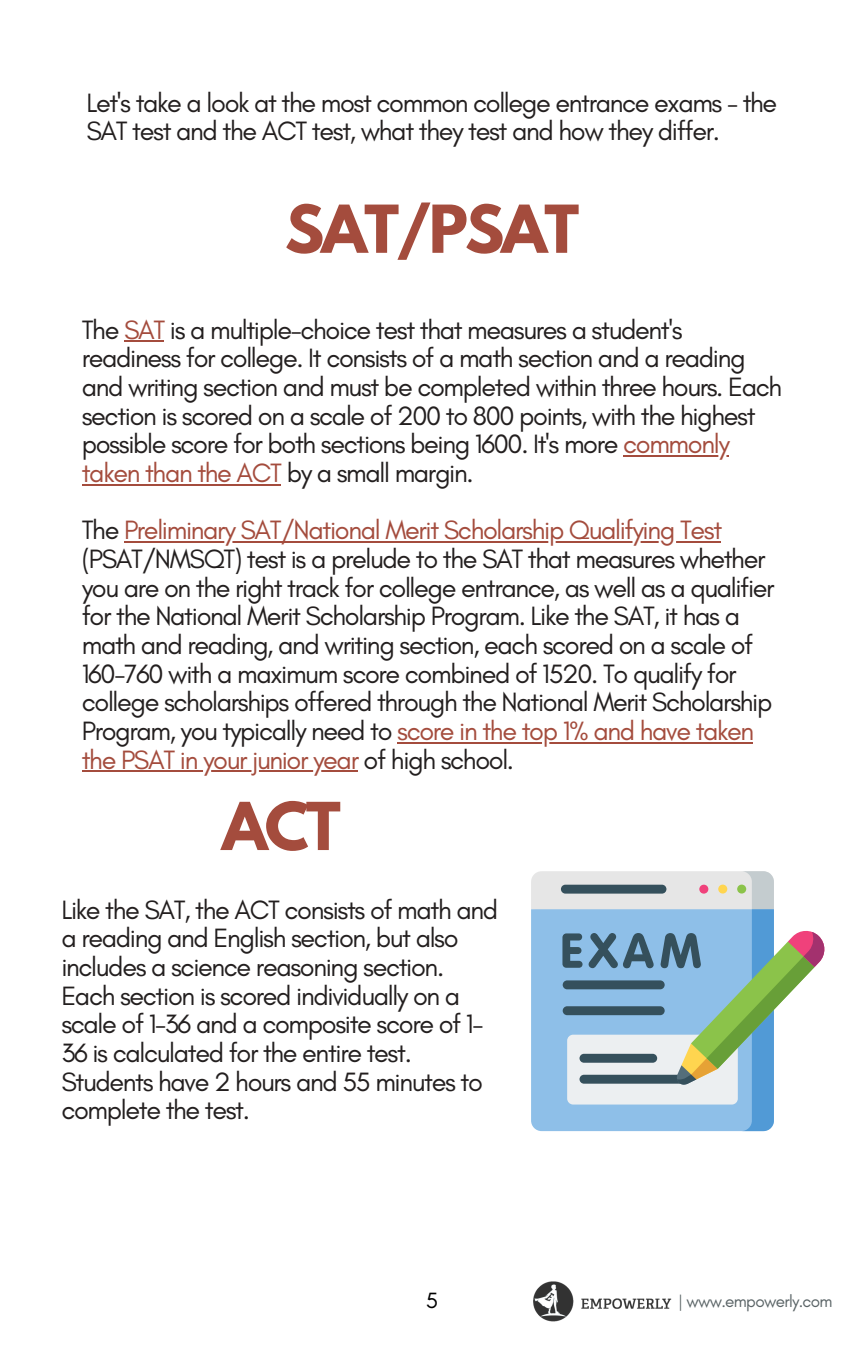
<style>
.page{position:relative;width:864px;height:1350px;background:#fff}
.page>*{position:absolute;margin:0;border:0;box-sizing:border-box;transform-origin:0 0}
.t1{font:700 58.5px "League Spartan";letter-spacing:-.05em;color:#a44c3d}
.t2{font:27px/28.8px "Glacial Indifference";letter-spacing:-.05em;color:#231f1f}
.t3{font:22.5px "Glacial Indifference";color:#000}
.t4{font:17.1px "Glacial Indifference";letter-spacing:-.04em;color:#313d40}
.s1{color:#a44c3d}
</style>
<div class="page">
<img style="left:533px;top:1281px;width:139px;height:41px">
<hr style="left:124px;top:340px;width:40px;height:2px;background:#a44c3d">
<hr style="left:623px;top:455px;width:105px;height:2px;background:#a44c3d">
<hr style="left:82px;top:484px;width:199px;height:1px;background:#a44c3d">
<hr style="left:124px;top:541px;width:597px;height:2px;background:#a44c3d">
<hr style="left:397px;top:742px;width:356px;height:2px;background:#a44c3d">
<hr style="left:82px;top:771px;width:276px;height:1px;background:#a44c3d">
<svg style="left:531px;top:871px;width:294px;height:260px;background:#a7c3d0"></svg>
<p class="t2" style="left:86px;top:88px;width:692px">Let's take a look at the most common college entrance exams - the<br>SAT test and the ACT test, what they test and how they differ.</p>
<h1 class="t1" style="left:285px;top:200px;width:296px">SAT/PSAT</h1>
<p class="t2" style="left:82px;top:315px;width:702px">The <span class="s1">SAT</span> is a multiple-choice test that measures a student's readiness for college. It consists of a math section and a reading and writing section and must be completed within three hours. Each section is scored on a scale of 200 to 800 points, with the highest possible score for both sections being 1600. It's more <span class="s1">commonly taken than the ACT</span> by a small margin.</p>
<p class="t2" style="left:82px;top:515px;width:694px">The <span class="s1">Preliminary SAT/National Merit Scholarship Qualifying Test </span>(PSAT/NMSQT) test is a prelude to the SAT that measures whether you are on the right track for college entrance, as well as a qualifier for the National Merit Scholarship Program. Like the SAT, it has a math and reading, and writing section, each scored on a scale of 160-760 with a maximum score combined of 1520. To qualify for college scholarships offered through the National Merit Scholarship Program, you typically need to <span class="s1">score in the top 1% and have taken the PSAT in your junior year</span> of high school.</p>
<h1 class="t1" style="left:222px;top:797px;width:120px">ACT</h1>
<p class="t2" style="left:61px;top:895px;width:438px">Like the SAT, the ACT consists of math and a reading and English section, but also includes a science reasoning section.<br>Each section is scored individually on a scale of 1-36 and a composite score of 1- 36 is calculated for the entire test.<br>Students have 2 hours and 55 minutes to complete the test.</p>
<p class="t3" style="left:426px;top:1287px;width:14px">5</p>
<p class="t4" style="left:678px;top:1291px;width:156px">| www.empowerly.com</p>
</div>
